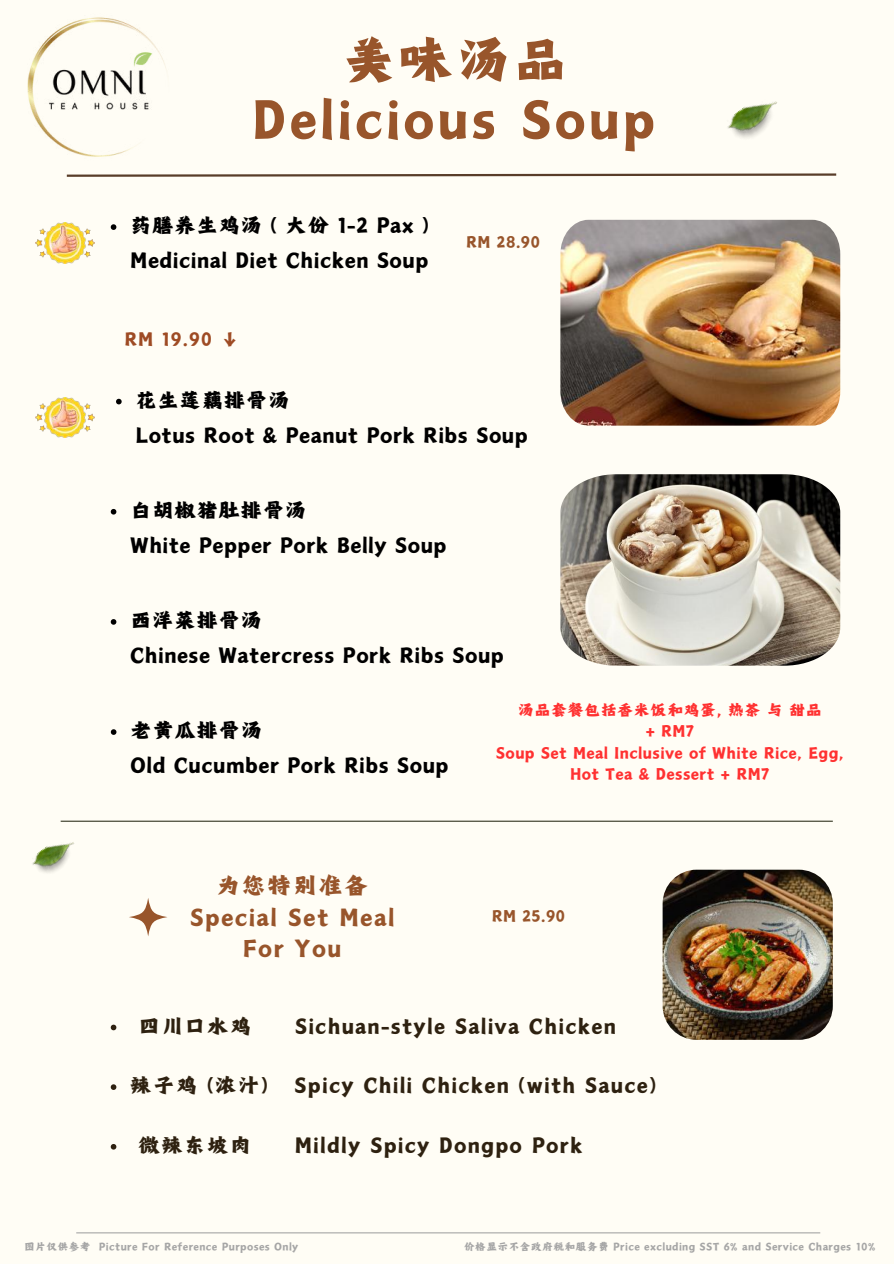
<style>
.page{position:relative;width:894px;height:1264px;background:#fff}
.page>*{position:absolute;margin:0;border:0;box-sizing:border-box;transform-origin:0 0}
.t1{font:60px/59.7px "Canva Mountains And Seas SC";letter-spacing:.05em;color:#98552b;text-align:center}
.t2{font:27px/31.5px "Canva Mountains And Seas SC";letter-spacing:.05em;color:#98552b;text-align:center}
.t3{font:24px/34.8px "Canva Mountains And Seas SC";letter-spacing:.02em;color:#000}
.t4{font:24px "Canva Mountains And Seas SC";letter-spacing:.05em;color:#2e2110}
.t5{font:21px "Canva Mountains And Seas SC";color:#9e4b24}
.t6{font:18px/21.3px "Canva Mountains And Seas SC";letter-spacing:.02em;color:#ff3131;text-align:center}
.t7{font:18px "Canva Mountains And Seas SC";letter-spacing:.02em;color:#98552b}
.t8{font:12px "Canva Mountains And Seas SC";letter-spacing:.03em;color:#a6a6a6}
</style>
<div class="page">
<div style="left:0;top:0;width:893px;height:1263px;background:#fffdf5"></div>
<img style="left:560px;top:220px;width:280px;height:205px">
<img style="left:560px;top:474px;width:280px;height:191px">
<img style="left:27px;top:17px;width:139px;height:140px">
<svg style="left:66px;top:173px;width:771px;height:4px"></svg>
<img style="left:662px;top:869px;width:170px;height:170px;border-radius:34px">
<svg style="left:129px;top:897px;width:38px;height:39px"></svg>
<hr style="left:61px;top:820px;width:771px;height:1px;background:#333621">
<img style="left:32px;top:842px;width:42px;height:31px">
<svg style="left:111px;top:224px;width:5px;height:6px"></svg>
<svg style="left:116px;top:399px;width:6px;height:5px"></svg>
<svg style="left:111px;top:509px;width:5px;height:5px"></svg>
<svg style="left:111px;top:619px;width:5px;height:5px"></svg>
<svg style="left:111px;top:729px;width:5px;height:6px"></svg>
<svg style="left:111px;top:1024px;width:5px;height:6px"></svg>
<svg style="left:111px;top:1084px;width:5px;height:5px"></svg>
<svg style="left:111px;top:1144px;width:5px;height:5px"></svg>
<img style="left:727px;top:101px;width:50px;height:37px">
<hr style="left:76px;top:1232px;width:744px;height:1px;background:#a6a6a6">
<img style="left:36px;top:223px;width:58px;height:40px">
<img style="left:36px;top:397px;width:58px;height:41px">
<h1 class="t1" style="left:252px;top:29px;width:404px">美味汤品<br>Delicious Soup</h1>
<p class="t3" style="left:130px;top:207px;width:315px">药膳养生鸡汤 ( 大份 1-2 Pax ）<br>Medicinal Diet Chicken Soup</p>
<p class="t5" style="left:124px;top:328px;width:116px">RM 19.90 ↓</p>
<p class="t7" style="left:466px;top:233px;width:75px">RM 28.90</p>
<p class="t3" style="left:135px;top:382px;width:393px">花生莲藕排骨汤<br>Lotus Root &amp; Peanut Pork Ribs Soup</p>
<p class="t3" style="left:130px;top:492px;width:318px">白胡椒猪肚排骨汤<br>White Pepper Pork Belly Soup</p>
<p class="t3" style="left:130px;top:602px;width:375px">西洋菜排骨汤<br>Chinese Watercress Pork Ribs Soup</p>
<p class="t3" style="left:130px;top:712px;width:320px">老黄瓜排骨汤<br>Old Cucumber Pork Ribs Soup</p>
<p class="t2" style="left:190px;top:869px;width:206px">为您特别准备<br>Special Set Meal<br>For You</p>
<p class="t6" style="left:496px;top:699px;width:349px">汤品套餐包括香米饭和鸡蛋, 热茶与甜品<br>+ RM7<br>Soup Set Meal Inclusive of White Rice, Egg,<br>Hot Tea &amp; Dessert + RM7</p>
<p class="t7" style="left:491px;top:906px;width:75px">RM 25.90</p>
<p class="t4" style="left:138px;top:1013px;width:114px">四川口水鸡</p>
<p class="t4" style="left:294px;top:1013px;width:323px">Sichuan-style Saliva Chicken</p>
<p class="t4" style="left:130px;top:1072px;width:527px">辣子鸡 (浓汁) Spicy Chili Chicken (with Sauce)</p>
<p class="t4" style="left:138px;top:1132px;width:114px">微辣东坡肉</p>
<p class="t4" style="left:294px;top:1132px;width:289px">Mildly Spicy Dongpo Pork</p>
<p class="t8" style="left:24px;top:1240px;width:276px">图片仅供参考 Picture For Reference Purposes Only</p>
<p class="t8" style="left:464px;top:1240px;width:413px">价格显示不含政府税和服务费 Price excluding SST 6% and Service Charges 10%</p>
</div>
